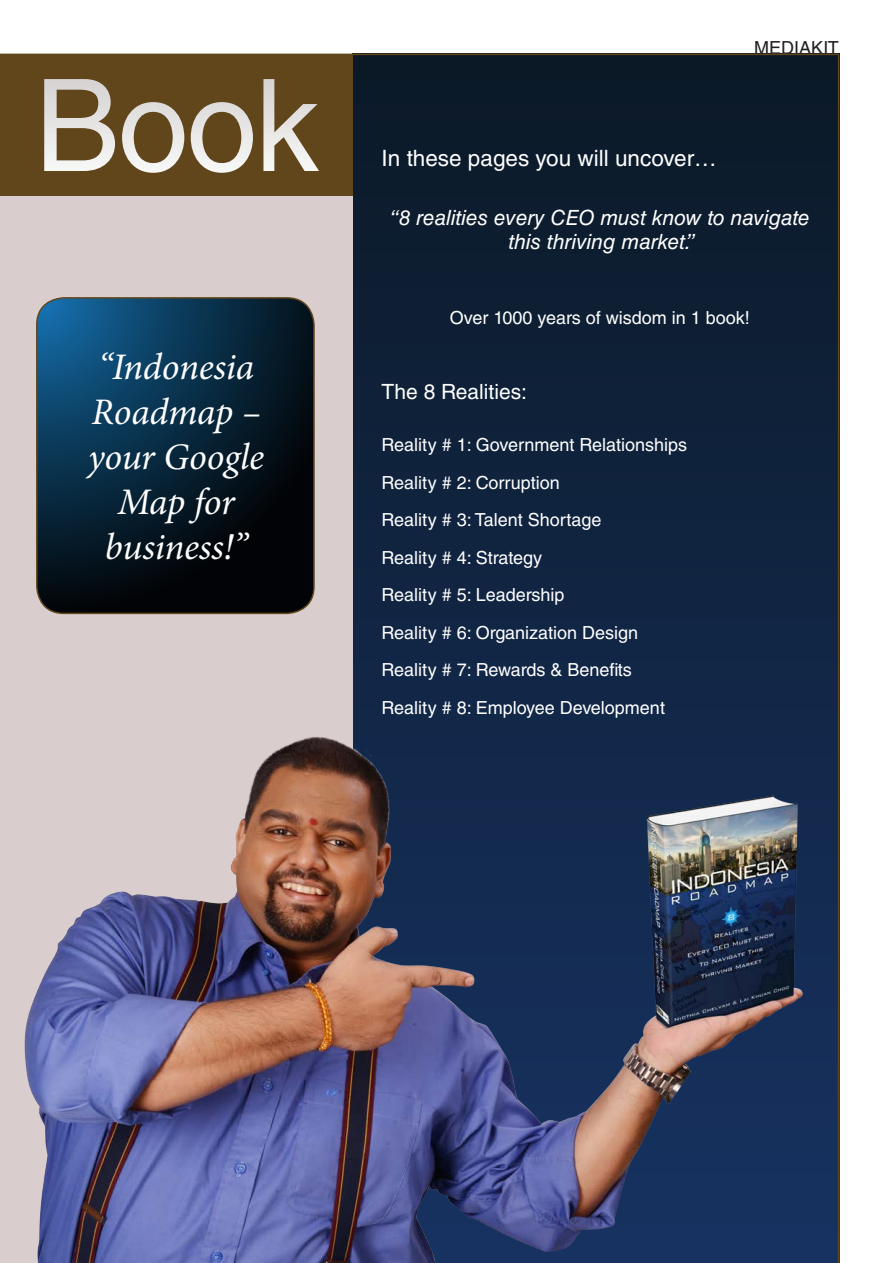
<style>
.page{position:relative;width:893px;height:1263px;background:#fff}
.page>*{position:absolute;margin:0;border:0;box-sizing:border-box;transform-origin:0 0}
.t1{font:128.1px "Helvetica LT Std";color:#fff}
.t2{font:italic 37.5px/45px "Minion Pro";letter-spacing:-.01em;color:#fff}
.t3{font:22.5px "Helvetica LT Std";color:#fff}
.t4{font:italic 21px/24px "Helvetica LT Std";color:#fff;text-align:center}
.t5{font:21px "Helvetica LT Std";color:#fff}
.t6{font:18px "Helvetica LT Std";color:#fff}
.t7{font:18px "Helvetica LT Std";color:#231f20}
</style>
<div class="page">
<svg style="left:353px;top:55px;width:485px;height:624px;background:#0e2036"></svg>
<hr style="left:0;top:54px;width:839px;height:1px;background:#61461b">
<hr style="left:838px;top:54px;width:1px;height:1209px;background:#61461b">
<div style="left:0;top:54px;width:353px;height:142px;background:#61461b"></div>
<div style="left:0;top:196px;width:353px;height:1067px;background:#d9cdcd"></div>
<svg style="left:37px;top:298px;width:277px;height:315px;background:#082437"></svg>
<div style="left:36px;top:297px;width:279px;height:317px;border:2px solid #61461b;border-radius:27px"></div>
<img style="left:24px;top:679px;width:816px;height:584px">
<p class="t1" style="left:35px;top:52px;width:286px">Book</p>
<p class="t2" style="left:92px;top:345px;width:171px">“Indonesia<br>Roadmap –</p>
<p class="t2" style="left:88px;top:435px;width:178px;text-align:center">your Google<br>Map for business!”</p>
<p class="t7" style="left:754px;top:37px;width:86px">MEDIAKIT</p>
<p class="t3" style="left:382px;top:145px;width:337px">In these pages you will uncover…</p>
<p class="t4" style="left:390px;top:205px;width:422px">“8 realities every CEO must know to navigate this thriving market.”</p>
<p class="t6" style="left:450px;top:307px;width:301px">Over 1000 years of wisdom in 1 book!</p>
<p class="t5" style="left:382px;top:379px;width:147px">The 8 Realities:</p>
<p class="t6" style="left:382px;top:435px;width:307px">Reality # 1: Government Relationships</p>
<p class="t6" style="left:382px;top:472px;width:180px">Reality # 2: Corruption</p>
<p class="t6" style="left:382px;top:510px;width:221px">Reality # 3: Talent Shortage</p>
<p class="t6" style="left:382px;top:547px;width:162px">Reality # 4: Strategy</p>
<p class="t6" style="left:382px;top:585px;width:184px">Reality # 5: Leadership</p>
<p class="t6" style="left:382px;top:622px;width:258px">Reality # 6: Organization Design</p>
<p class="t6" style="left:382px;top:660px;width:252px">Reality # 7: Rewards &amp; Benefits</p>
<p class="t6" style="left:382px;top:697px;width:285px">Reality # 8: Employee Development</p>
</div>
